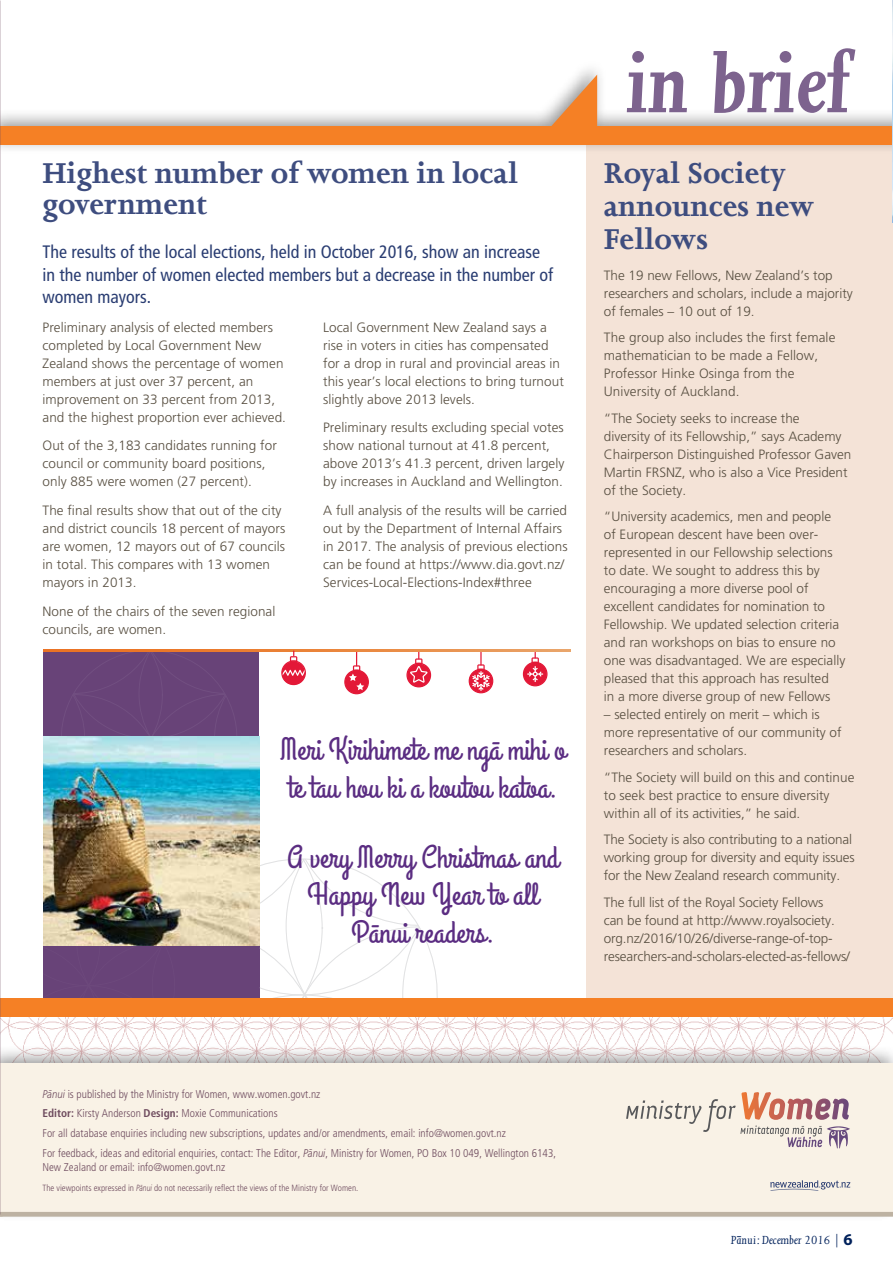
<style>
.page{position:relative;width:893px;height:1263px;background:#fff}
.page>*{position:absolute;margin:0;border:0;box-sizing:border-box;transform-origin:0 0}
.t1{font:italic 700 93px "Joanna";color:#7d638e}
.t2{font:700 33px/33px "Joanna";color:#3e4d7f}
.t3{font:31.5px/37.8px "Grand Hotel";color:#5b2d82}
.t4{font:condensed 18px/22.5px "Frutiger";color:#2a3d72}
.t5{font:300 13.5px/18px "Frutiger";letter-spacing:.005em;color:#584f41}
.t6{font:italic 13.5px "Joanna";color:#00215b}
.t7{font:300 condensed 11.25px/20px "Frutiger";color:#6e4b5e}
.t8{font:300 condensed 9px "Frutiger";color:#6e4b5e}
.s1{font-style:italic;font-stretch:normal}
.s2{font-weight:700}
.s3{font-family:"Myriad Pro";font-weight:700;font-style:normal;font-size:16.5px}
</style>
<div class="page">
<svg style="left:523px;top:652px;width:24px;height:34px"></svg>
<svg style="left:469px;top:652px;width:24px;height:41px"></svg>
<svg style="left:344px;top:652px;width:25px;height:42px"></svg>
<svg style="left:406px;top:652px;width:25px;height:35px"></svg>
<div style="left:43px;top:945px;width:217px;height:53px;background:#684378"></div>
<svg style="left:260px;top:858px;width:178px;height:140px"></svg>
<div style="left:43px;top:650px;width:216px;height:89px;background:#684378"></div>
<svg style="left:60px;top:652px;width:179px;height:85px"></svg>
<svg style="left:43px;top:649px;width:528px;height:3px;background:#e9863e"></svg>
<img style="left:43px;top:737px;width:216px;height:208px">
<svg style="left:281px;top:650px;width:25px;height:35px"></svg>
<img style="left:43px;top:897px;width:133px;height:49px">
<div style="left:587px;top:145px;width:306px;height:863px;background:#f4e3d7"></div>
<img style="left:0;top:1017px;width:893px;height:27px">
<div style="left:0;top:1044px;width:893px;height:178px;background:#000;opacity:.4"></div>
<div style="left:0;top:1063px;width:893px;height:149px;background:#f9f2e6"></div>
<svg style="left:770px;top:1180px;width:80px;height:11px"></svg>
<svg style="left:626px;top:1092px;width:224px;height:56px"></svg>
<div style="left:0;top:998px;width:893px;height:19px;background:#f58025"></div>
<div style="left:0;top:59px;width:893px;height:96px;background:#000;opacity:.4"></div>
<div style="left:0;top:126px;width:893px;height:19px;background:#f58025"></div>
<svg style="left:551px;top:75px;width:46px;height:51px"></svg>
<hr style="left:0;top:1212px;width:893px;height:4px;background:#bdb2a2">
<img style="left:892px;top:0;width:1px;height:221px">
<hr style="left:892px;top:221px;width:1px;height:44px;background:#80619d">
<h2 class="t2" style="left:43px;top:157px;width:477px;line-height:31.5px">Highest number of women in local government</h2>
<h3 class="t4" style="left:43px;top:241px;width:512px">The results of the local elections, held in October 2016, show an increase in the number of women elected members but a decrease in the number of women mayors.</h3>
<p class="t5" style="left:43px;top:318px;width:245px">Preliminary analysis of elected members completed by Local Government New Zealand shows the percentage of women members at just over 37 percent, an improvement on 33 percent from 2013, and the highest proportion ever achieved.</p>
<p class="t5" style="left:43px;top:437px;width:236px">Out of the 3,183 candidates running for council or community board positions, only 885 were women (27 percent).</p>
<p class="t5" style="left:43px;top:501px;width:244px">The final results show that out of the city and district councils 18 percent of mayors are women, 12 mayors out of 67 councils in total. This compares with 13 women mayors in 2013.</p>
<p class="t5" style="left:43px;top:602px;width:234px">None of the chairs of the seven regional councils, are women.</p>
<p class="t5" style="left:323px;top:318px;width:242px">Local Government New Zealand says a rise in voters in cities has compensated for a drop in rural and provincial areas in this year’s local elections to bring turnout slightly above 2013 levels.</p>
<p class="t5" style="left:323px;top:419px;width:243px">Preliminary results excluding special votes show national turnout at 41.8 percent, above 2013’s 41.3 percent, driven largely by increases in Auckland and Wellington.</p>
<p class="t5" style="left:323px;top:501px;width:246px">A full analysis of the results will be carried out by the Department of Internal Affairs in 2017. The analysis of previous elections can be found at https://www.dia.govt.nz/ Services-Local-Elections-Index#three</p>
<h3 class="t3" style="left:280px;top:732px;width:287px">Meri Kirihimete me ngā mihi o te tau hou ki a koutou katoa.</h3>
<h3 class="t3" style="left:287px;top:839px;width:273px;text-align:center">A very Merry Christmas and<br>Happy New Year to all<br>Pānui readers.</h3>
<h1 class="t1" style="left:625px;top:34px;width:226px">in brief</h1>
<h2 class="t2" style="left:604px;top:157px;width:212px">Royal Society announces new<br>Fellows</h2>
<p class="t5" style="left:604px;top:266px;width:251px">The 19 new Fellows, New Zealand’s top researchers and scholars, include a majority of females – 10 out of 19.</p>
<p class="t5" style="left:604px;top:329px;width:233px">The group also includes the first female mathematician to be made a Fellow,<br>Professor Hinke Osinga from the<br>University of Auckland.</p>
<p class="t5" style="left:604px;top:409px;width:249px">“The Society seeks to increase the<br>diversity of its Fellowship,” says Academy Chairperson Distinguished Professor Gaven Martin FRSNZ, who is also a Vice President of the Society.</p>
<p class="t5" style="left:604px;top:508px;width:243px">“University academics, men and people of European descent have been over&shy;represented in our Fellowship selections to date. We sought to address this by encouraging a more diverse pool of excellent candidates for nomination to Fellowship. We updated selection criteria and ran workshops on bias to ensure no one was disadvantaged. We are especially pleased that this approach has resulted<br>in a more diverse group of new Fellows</p>
<p class="t5" style="left:604px;top:706px;width:239px">– selected entirely on merit – which is more representative of our community of researchers and scholars.</p>
<p class="t5" style="left:604px;top:768px;width:252px">“The Society will build on this and continue to seek best practice to ensure diversity within all of its activities,” he said.</p>
<p class="t5" style="left:604px;top:831px;width:252px">The Society is also contributing to a national working group for diversity and equity issues for the New Zealand research community.</p>
<p class="t5" style="left:604px;top:893px;width:248px">The full list of the Royal Society Fellows<br>can be found at http://www.royalsociety. org.nz/2016/10/26/diverse-range-of-top&shy;researchers-and-scholars-elected-as-fellows/</p>
<p class="t7" style="left:43px;top:1084px;width:515px"><span class="s1">P ¯anui</span> is published by the Ministry for Women, www.women.govt.nz<br><span class="s2">Editor:</span> Kirsty Anderson <span class="s2">Design:</span> Moxie Communications<br>For all database enquiries including new subscriptions, updates and/or amendments, email: info@women.govt.nz<br>For feedback, ideas and editorial enquiries, contact: The Editor, <span class="s1">P ¯anui</span>, Ministry for Women, PO Box 10 049, Wellington 6143,</p>
<p class="t7" style="left:43px;top:1157px;width:184px">New Zealand or email: info@women.govt.nz</p>
<p class="t8" style="left:43px;top:1182px;width:317px">The viewpoints expressed in <span class="s1">P ¯anui</span> do not necessarily reflect the views of the Ministry for Women.</p>
<p class="t6" style="left:731px;top:1232px;width:123px">P¯anui: December 2016 | <span class="s3">6</span></p>
</div>
